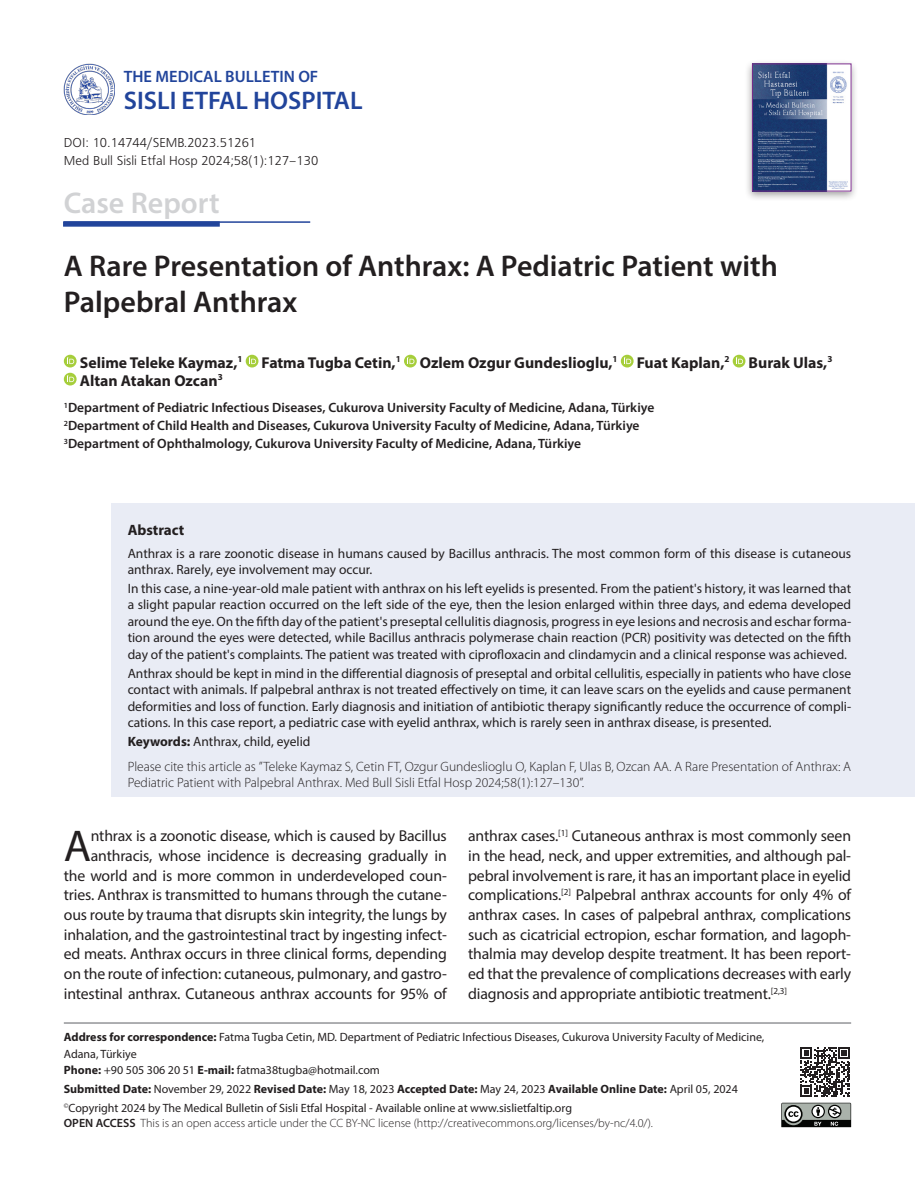
<style>
.page{position:relative;width:915px;height:1191px;background:#fff}
.page>*{position:absolute;margin:0;border:0;box-sizing:border-box;transform-origin:0 0}
.ana_metin_bosluksuz{font:44.7px "Myriad Pro";color:#231f20}
.ana_baslik{font:600 30px/36px "Myriad Pro";color:#231f20}
.ana_baslik-2{font:600 30px "Myriad Pro";color:#d1d2d4}
.ana_baslik-3{font:600 25.5px "Myriad Pro";color:#21449b}
.ana_baslik-4{font:600 16.5px "Myriad Pro";color:#21449b}
.ana_metin_bosluksuz-2{font:15.75px/19.6px "Myriad Pro";letter-spacing:-.01em;color:#231f20;text-align:right}
.yazar_adları{font:700 15.75px/18px "Myriad Pro";color:#231f20}
.ozet_baslik{font:700 15px "Myriad Pro";color:#231f20}
.ozet{font:13.5px/16.5px "Myriad Pro";color:#231f20;text-align:justify}
.kurumlar{font:600 13.5px "Myriad Pro";color:#231f20}
.ozet-2{font:300 13.5px/16.5px "Myriad Pro";color:#231f20}
.doi{font:13.5px "Frugal Normal Tr";color:#231f20}
.info{font:12px/16.5px "Myriad Pro";color:#231f20}
.info-2{font:700 12px "Myriad Pro";color:#231f20}
.t1{font:300 12px "Myriad Pro";color:#231f20}
.s1{font-weight:700}
.s2{font-weight:400}
.s3{font-weight:600}
</style>
<div class="page">
<div style="left:112px;top:503px;width:802px;height:293px;background:#e9ecf5"></div>
<svg style="left:64px;top:355px;width:13px;height:12px"></svg>
<svg style="left:67px;top:357px;width:7px;height:7px"></svg>
<svg style="left:245px;top:355px;width:13px;height:12px"></svg>
<svg style="left:249px;top:357px;width:7px;height:7px"></svg>
<svg style="left:404px;top:355px;width:12px;height:12px"></svg>
<svg style="left:407px;top:357px;width:7px;height:7px"></svg>
<svg style="left:620px;top:355px;width:13px;height:12px"></svg>
<svg style="left:624px;top:357px;width:7px;height:7px"></svg>
<svg style="left:732px;top:355px;width:13px;height:12px"></svg>
<svg style="left:735px;top:357px;width:7px;height:7px"></svg>
<svg style="left:64px;top:373px;width:13px;height:12px"></svg>
<svg style="left:67px;top:375px;width:7px;height:7px"></svg>
<hr style="left:64px;top:1022px;width:786px;height:1px;background:#939598">
<hr style="left:64px;top:221px;width:246px;height:2px;background:#21449b">
<svg style="left:63px;top:221px;width:157px;height:6px"></svg>
<img style="left:64px;top:64px;width:51px;height:51px">
<div style="left:744px;top:60px;width:114px;height:142px;background:#231f20;opacity:.43"></div>
<img style="left:754px;top:66px;width:94px;height:123px">
<div style="left:752px;top:64px;width:98px;height:127px;border:1px solid #782a89"></div>
<svg style="left:781px;top:1047px;width:71px;height:81px"></svg>
<p class="ana_baslik-4" style="left:124px;top:66px;width:196px">THE MEDICAL BULLETIN OF</p>
<p class="ana_baslik-3" style="left:124px;top:84px;width:240px">SISLI ETFAL HOSPITAL</p>
<p class="doi" style="left:64px;top:135px;width:194px">DOI: 10.14744/SEMB.2023.51261</p>
<p class="doi" style="left:64px;top:153px;width:256px">Med Bull Sisli Etfal Hosp 2024;58(1):127–130</p>
<p class="ana_baslik-2" style="left:64px;top:184px;width:157px">Case Report</p>
<p class="ana_baslik" style="left:64px;top:247px;width:715px">A Rare Presentation of Anthrax: A Pediatric Patient with<br>Palpebral Anthrax</p>
<p class="yazar_adları" style="left:80px;top:353px;width:754px">Selime Teleke Kaymaz,<sup>1</sup> Fatma Tugba Cetin,<sup>1</sup> Ozlem Ozgur Gundeslioglu,<sup>1</sup> Fuat Kaplan,<sup>2</sup> Burak Ulas,<sup>3<br></sup>Altan Atakan Ozcan<sup>3</sup></p>
<p class="kurumlar" style="left:64px;top:399px;width:592px"><sup>1</sup>Department of Pediatric Infectious Diseases, Cukurova University Faculty of Medicine, Adana, Türkiye</p>
<p class="kurumlar" style="left:64px;top:417px;width:577px"><sup>2</sup>Department of Child Health and Diseases, Cukurova University Faculty of Medicine, Adana, Türkiye</p>
<p class="kurumlar" style="left:64px;top:435px;width:518px"><sup>3</sup>Department of Ophthalmology, Cukurova University Faculty of Medicine, Adana, Türkiye</p>
<p class="ozet_baslik" style="left:128px;top:520px;width:58px">Abstract</p>
<p class="ozet" style="left:128px;top:545px;width:724px">Anthrax is a rare zoonotic disease in humans caused by Bacillus anthracis. The most common form of this disease is cutaneous anthrax. Rarely, eye involvement may occur.</p>
<p class="ozet" style="left:128px;top:580px;width:724px">In this case, a nine-year-old male patient with anthrax on his left eyelids is presented. From the patient's history, it was learned that a slight papular reaction occurred on the left side of the eye, then the lesion enlarged within three days, and edema developed around the eye. On the fifth day of the patient's preseptal cellulitis diagnosis, progress in eye lesions and necrosis and eschar forma&shy;tion around the eyes were detected, while Bacillus anthracis polymerase chain reaction (PCR) positivity was detected on the fifth day of the patient's complaints. The patient was treated with ciprofloxacin and clindamycin and a clinical response was achieved.</p>
<p class="ozet" style="left:128px;top:664px;width:724px">Anthrax should be kept in mind in the differential diagnosis of preseptal and orbital cellulitis, especially in patients who have close contact with animals. If palpebral anthrax is not treated effectively on time, it can leave scars on the eyelids and cause permanent deformities and loss of function. Early diagnosis and initiation of antibiotic therapy significantly reduce the occurrence of compli&shy;cations. In this case report, a pediatric case with eyelid anthrax, which is rarely seen in anthrax disease, is presented.</p>
<p class="ozet" style="left:128px;top:732px;width:184px"><span class="s1">Keywords:</span> Anthrax, child, eyelid</p>
<p class="ozet-2" style="left:128px;top:758px;width:724px">Please cite this article as ”Teleke Kaymaz S, Cetin FT, Ozgur Gundeslioglu O, Kaplan F, Ulas B, Ozcan AA. A Rare Presentation of Anthrax: A<br>Pediatric Patient with Palpebral Anthrax. Med Bull Sisli Etfal Hosp 2024;58(1):127–130”.</p>
<p class="ana_metin_bosluksuz-2" style="left:64px;top:826px;width:384px">nthrax is a zoonotic disease, which is caused by Bacillus anthracis, whose incidence is decreasing gradually in<br>the world and is more common in underdeveloped coun&shy;tries. Anthrax is transmitted to humans through the cutane&shy;ous route by trauma that disrupts skin integrity, the lungs by inhalation, and the gastrointestinal tract by ingesting infect&shy;ed meats. Anthrax occurs in three clinical forms, depending on the route of infection: cutaneous, pulmonary, and gastro&shy;intestinal anthrax. Cutaneous anthrax accounts for 95% of</p>
<p class="ana_metin_bosluksuz-2" style="left:468px;top:826px;width:384px;text-align:justify">anthrax cases.<sup>[1]</sup> Cutaneous anthrax is most commonly seen in the head, neck, and upper extremities, and although pal&shy;pebral involvement is rare, it has an important place in eyelid complications.<sup>[2]</sup> Palpebral anthrax accounts for only 4% of anthrax cases. In cases of palpebral anthrax, complications such as cicatricial ectropion, eschar formation, and lagoph&shy;thalmia may develop despite treatment. It has been report&shy;ed that the prevalence of complications decreases with early diagnosis and appropriate antibiotic treatment.<sup>[2,3]</sup></p>
<p class="ana_metin_bosluksuz" style="left:64px;top:818px;width:29px">A</p>
<p class="info" style="left:64px;top:1028px;width:701px"><span class="s1">Address for correspondence:</span> Fatma Tugba Cetin, MD. Department of Pediatric Infectious Diseases, Cukurova University Faculty of Medicine,<br>Adana, Türkiye</p>
<p class="info" style="left:64px;top:1061px;width:317px"><span class="s1">Phone:</span> +90 505 306 20 51 <span class="s1">E-mail:</span> fatma38tugba@hotmail.com</p>
<p class="info-2" style="left:64px;top:1081px;width:675px">Submitted Date: <span class="s2">November 29, 2022</span> Revised Date: <span class="s2">May 18, 2023</span> Accepted Date: <span class="s2">May 24, 2023</span> Available Online Date: <span class="s2">April 05, 2024</span></p>
<p class="info" style="left:64px;top:1099px;width:509px"><sup>©</sup>Copyright 2024 by The Medical Bulletin of Sisli Etfal Hospital - Available online at www.sislietfaltip.org</p>
<p class="t1" style="left:64px;top:1116px;width:590px"><span class="s3">OPEN ACCESS</span> This is an open access article under the CC BY-NC license (http://creativecommons.org/licenses/by-nc/4.0/).</p>
</div>
